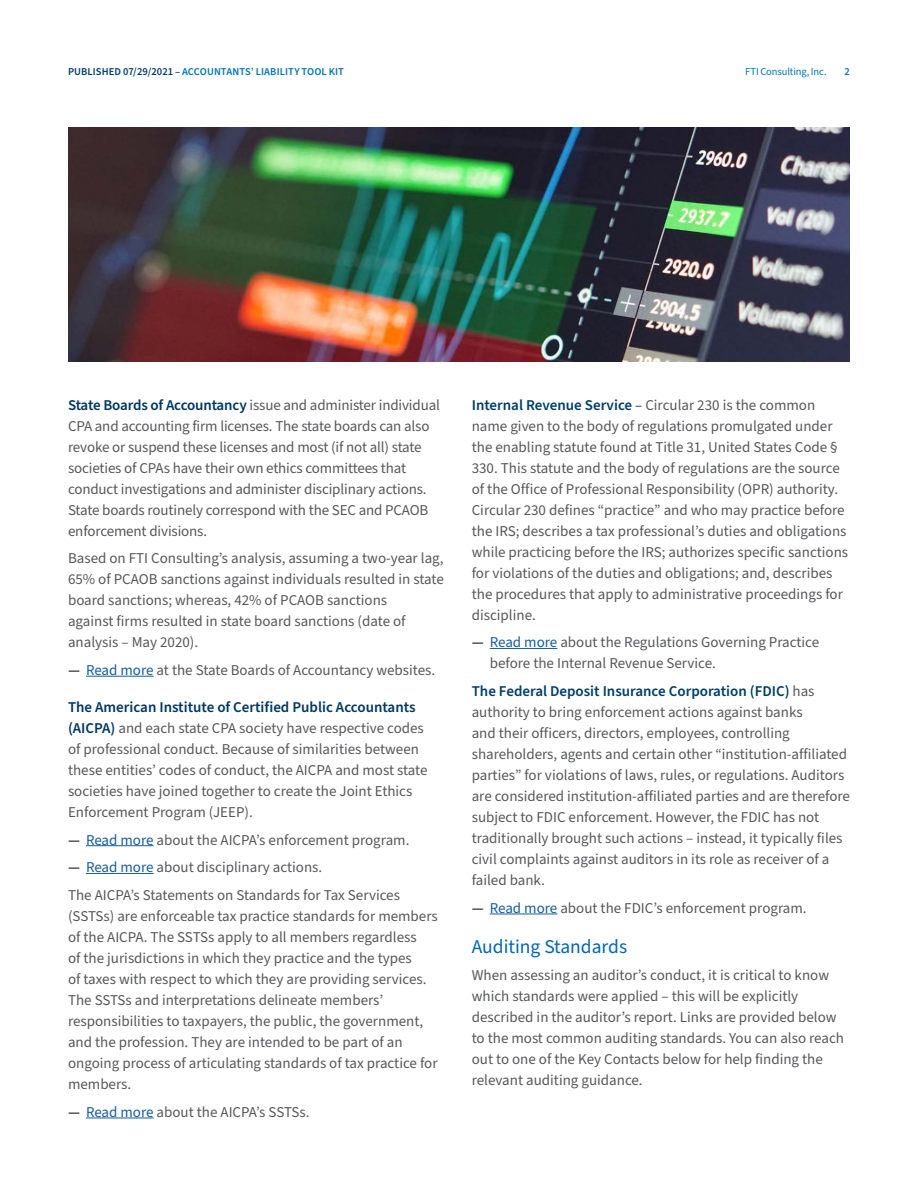
<style>
.page{position:relative;width:918px;height:1188px;background:#fff}
.page>*{position:absolute;margin:0;border:0;box-sizing:border-box;transform-origin:0 0}
.Subhead{font:19.5px "Source Sans Pro";color:#0067b1}
.Body_Copy{font:15px/21px "Source Sans Pro";color:#57585a}
.Body_copy{font:15px/21px "Source Sans Pro";color:#57585a}
.Running_head_dark_bl{font:600 10.5px "Source Sans Pro";letter-spacing:.01em;color:#0075b6}
.Boilerplate{font:10.5px "Source Sans Pro";letter-spacing:-.01em;color:#0075b6}
.Report_Label{font:600 10.5px "Source Sans Pro";color:#0075b6}
.s1{color:#003e69}
.s2{font-weight:600;color:#003763}
.s3{font-weight:700}
.s4{color:#175d9e}
.s5{font-weight:600;color:#003e69}
</style>
<div class="page">
<hr style="left:86px;top:676px;width:68px;height:1px;background:#175d9e">
<hr style="left:86px;top:845px;width:68px;height:1px;background:#175d9e">
<hr style="left:86px;top:873px;width:68px;height:1px;background:#175d9e">
<hr style="left:86px;top:1118px;width:68px;height:1px;background:#175d9e">
<hr style="left:490px;top:648px;width:67px;height:1px;background:#175d9e">
<hr style="left:490px;top:914px;width:67px;height:1px;background:#175d9e">
<img style="left:68px;top:128px;width:782px;height:234px">
<p class="Running_head_dark_bl" style="left:68px;top:64px;width:278px"><span class="s1">PUBLISHED 07/29/2021 –</span> ACCOUNTANTS’ LIABI LITY TOOL KIT</p>
<p class="Boilerplate" style="left:745px;top:64px;width:83px">FTI Consulting, Inc.</p>
<p class="Report_Label" style="left:845px;top:64px;width:7px">2</p>
<p class="Body_Copy" style="left:68px;top:395px;width:373px"><span class="s2">State Boards of Accountancy</span> issue and administer individual CPA and accounting firm licenses. The state boards can also revoke or suspend these licenses and most (if not all) state societies of CPAs have their own ethics committees that conduct investigations and administer disciplinary actions.<br>State boards routinely correspond with the SEC and PCAOB enforcement divisions.</p>
<p class="Body_Copy" style="left:68px;top:548px;width:377px">Based on FTI Consulting’s analysis, assuming a two-year lag, 65% of PCAOB sanctions against individuals resulted in state board sanctions; whereas, 42% of PCAOB sanctions<br>against firms resulted in state board sanctions (date of analysis – May 2020).</p>
<p class="Body_Copy" style="left:68px;top:660px;width:369px"><span class="s3">—</span> <span class="s4">Read more</span> at the State Boards of Accountancy websites.</p>
<p class="Body_Copy" style="left:68px;top:697px;width:361px"><span class="s2">The American I nstitute of Certified Public Accountants (AI CPA)</span> and each state CPA society have respective codes of professional conduct. Because of similarities between these entities’ codes of conduct, the AICPA and most state societies have joined together to create the Joint Ethics Enforcement Program (JEEP).</p>
<p class="Body_Copy" style="left:68px;top:830px;width:343px"><span class="s3">—</span> <span class="s4">Read more</span> about the AICPA’s enforcement program.</p>
<p class="Body_Copy" style="left:68px;top:857px;width:256px"><span class="s3">—</span> <span class="s4">Read more</span> about disciplinary actions.</p>
<p class="Body_copy" style="left:68px;top:885px;width:371px">The AICPA’s Statements on Standards for Tax Services (SSTSs) are enforceable tax practice standards for members of the AICPA. The SSTSs apply to all members regardless<br>of the jurisdictions in which they practice and the types<br>of taxes with respect to which they are providing services.<br>The SSTSs and interpretations delineate members’ responsibilities to taxpayers, the public, the government, and the profession. They are intended to be part of an ongoing process of articulating standards of tax practice for members.</p>
<p class="Body_Copy" style="left:68px;top:1102px;width:243px"><span class="s3">—</span> <span class="s4">Read more</span> about the AICPA’s SSTSs.</p>
<p class="Body_Copy" style="left:472px;top:395px;width:378px"><span class="s5">I nternal Revenue Service</span> <span class="s1">–</span> Circular 230 is the common name given to the body of regulations promulgated under the enabling statute found at Title 31, United States Code § 330. This statute and the body of regulations are the source of the Office of Professional Responsibility (OPR) authority.<br>Circular 230 defines “practice” and who may practice before the IRS; describes a tax professional’s duties and obligations while practicing before the IRS; authorizes specific sanctions for violations of the duties and obligations; and, describes the procedures that apply to administrative proceedings for discipline.</p>
<p class="Body_Copy" style="left:490px;top:632px;width:331px;text-indent:-18px"><span class="s3">—</span> <span class="s4">Read more</span> about the Regulations Governing Practice before the Internal Revenue Service.</p>
<p class="Body_Copy" style="left:472px;top:681px;width:380px"><span class="s5">The Federal Deposit I nsurance Corporation (FDI C)</span> has authority to bring enforcement actions against banks<br>and their officers, directors, employees, controlling shareholders, agents and certain other “institution-affiliated parties” for violations of laws, rules, or regulations. Auditors are considered institution-affiliated parties and are therefore subject to FDIC enforcement. However, the FDIC has not traditionally brought such actions – instead, it typically files civil complaints against auditors in its role as receiver of a failed bank.</p>
<p class="Body_Copy" style="left:472px;top:898px;width:336px"><span class="s3">—</span> <span class="s4">Read more</span> about the FDIC’s enforcement program.</p>
<p class="Subhead" style="left:472px;top:933px;width:157px">Auditing Standards</p>
<p class="Body_copy" style="left:472px;top:965px;width:374px">When assessing an auditor’s conduct, it is critical to know which standards were applied – this will be explicitly described in the auditor’s report. Links are provided below to the most common auditing standards. You can also reach out to one of the Key Contacts below for help finding the relevant auditing guidance.</p>
</div>
